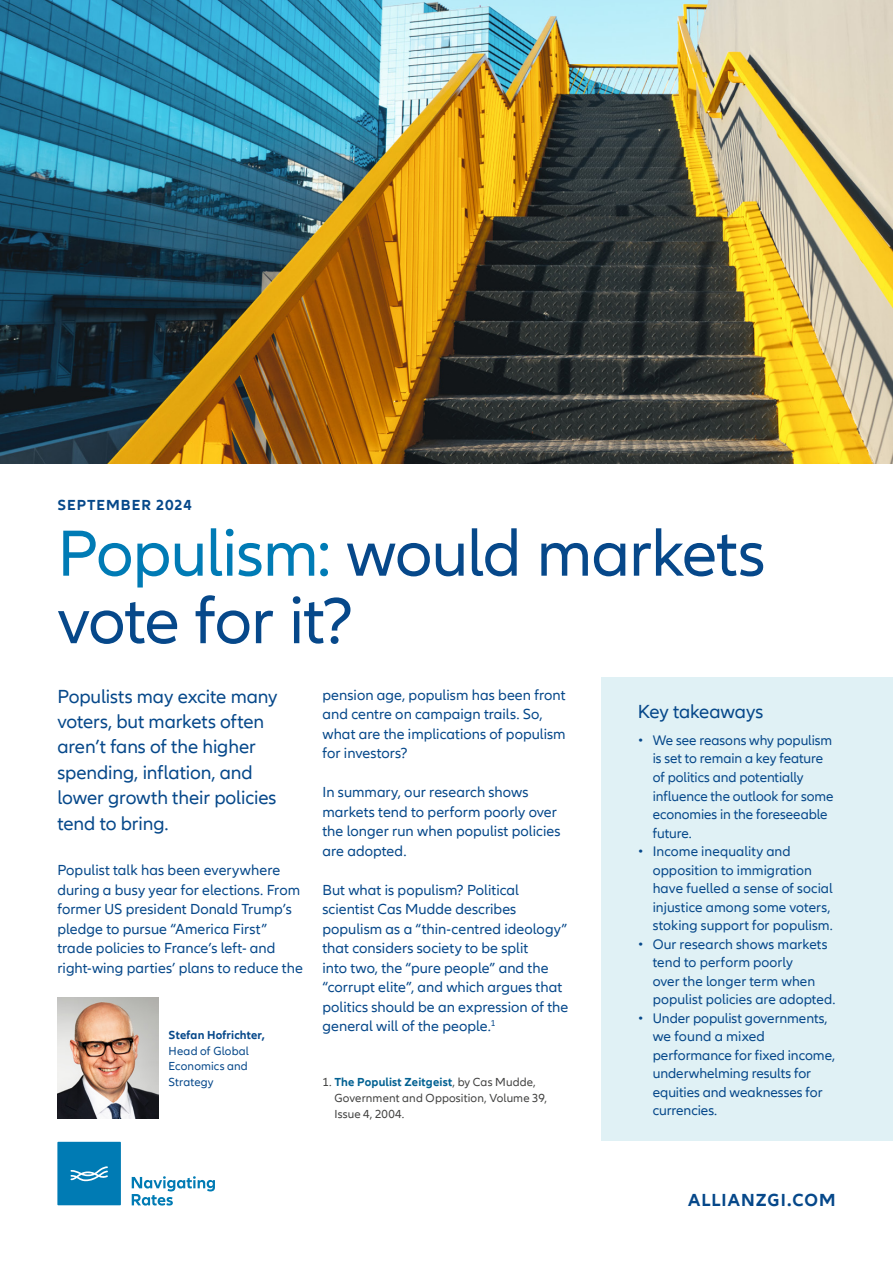
<style>
.page{position:relative;width:893px;height:1263px;background:#fff}
.page>*{position:absolute;margin:0;border:0;box-sizing:border-box;transform-origin:0 0}
.t1{font:67.5px/67.5px "Allianz Neo";letter-spacing:-.015em;color:#06488a}
.t2{font:19.5px/25.3px "Allianz Neo";letter-spacing:-.005em;color:#06488a}
.t3{font:700 18px "Allianz Neo";letter-spacing:.06em;color:#06488a}
.t4{font:15px/19.5px "Allianz Neo";letter-spacing:.005em;color:#06488a}
.t5{font:700 15px "Allianz Neo";letter-spacing:.07em;color:#06488a}
.t6{font:14.25px/18.5px "Allianz Neo";color:#06488a}
.t7{font:12px/15.6px "Allianz Neo";letter-spacing:.01em;color:#424241}
.t8{font:12px/15.6px "Allianz Neo";letter-spacing:.01em;color:#06488a;text-align:justify}
.t9{font:700 12px "Allianz Neo";letter-spacing:.015em;color:#06488a}
.s1{color:#007bb5}
.s2{font-weight:700;color:#026192}
</style>
<div class="page">
<img style="left:58px;top:997px;width:100px;height:121px">
<div style="left:602px;top:677px;width:291px;height:464px;background:#e0f1f5"></div>
<img style="left:0;top:0;width:893px;height:463px">
<div style="left:57px;top:1142px;width:64px;height:63px;background:#007bb4"></div>
<svg style="left:71px;top:1166px;width:37px;height:15px"></svg>
<svg style="left:132px;top:1176px;width:83px;height:29px"></svg>
<p class="t5" style="left:57px;top:496px;width:136px">SEPTEMBER 2024</p>
<h1 class="t1" style="left:57px;top:521px;width:710px"><span class="s1">Populism:</span> would markets vote for it?</h1>
<h2 class="t2" style="left:57px;top:684px;width:221px">Populists may excite many voters, but markets often aren’t fans of the higher spending, inflation, and lower growth their policies tend to bring.</h2>
<p class="t4" style="left:57px;top:861px;width:247px">Populist talk has been everywhere during a busy year for elections. From former US president Donald Trump’s pledge to pursue “America First” trade policies to France’s left- and right-wing parties’ plans to reduce the</p>
<p class="t9" style="left:169px;top:1028px;width:98px">Stefan Hofrichter,</p>
<p class="t8" style="left:169px;top:1043px;width:82px">Head of Global Economics and Strategy</p>
<p class="t4" style="left:322px;top:685px;width:245px">pension age, populism has been front and centre on campaign trails. So, what are the implications of populism for investors?</p>
<p class="t4" style="left:322px;top:783px;width:239px">In summary, our research shows markets tend to perform poorly over the longer run when populist policies are adopted.</p>
<p class="t4" style="left:322px;top:880px;width:247px">But what is populism? Political scientist Cas Mudde describes populism as a “thin-centred ideology” that considers society to be split<br>into two, the “pure people” and the “corrupt elite”, and which argues that politics should be an expression of the general will of the people.<sup>1</sup></p>
<p class="t7" style="left:334px;top:1075px;width:214px;text-indent:-12px">1. <span class="s2">The Populist Zeitgeist</span>, by Cas Mudde,<br>Government and Opposition, Volume 39,<br>Issue 4, 2004.</p>
<h2 class="t2" style="left:638px;top:699px;width:127px">Key takeaways</h2>
<p class="t6" style="left:653px;top:731px;width:182px;text-indent:-15px">• We see reasons why populism is set to remain a key feature of politics and potentially influence the outlook for some economies in the foreseeable future.</p>
<p class="t6" style="left:653px;top:842px;width:182px;text-indent:-15px">• Income inequality and opposition to immigration have fuelled a sense of social injustice among some voters, stoking support for populism.</p>
<p class="t6" style="left:653px;top:935px;width:184px;text-indent:-15px">• Our research shows markets tend to perform poorly<br>over the longer term when populist policies are adopted.</p>
<p class="t6" style="left:653px;top:1009px;width:184px;text-indent:-15px">• Under populist governments, we found a mixed performance for fixed income, underwhelming results for equities and weaknesses for currencies.</p>
<p class="t3" style="left:688px;top:1189px;width:149px">ALLIANZGI.COM</p>
</div>
